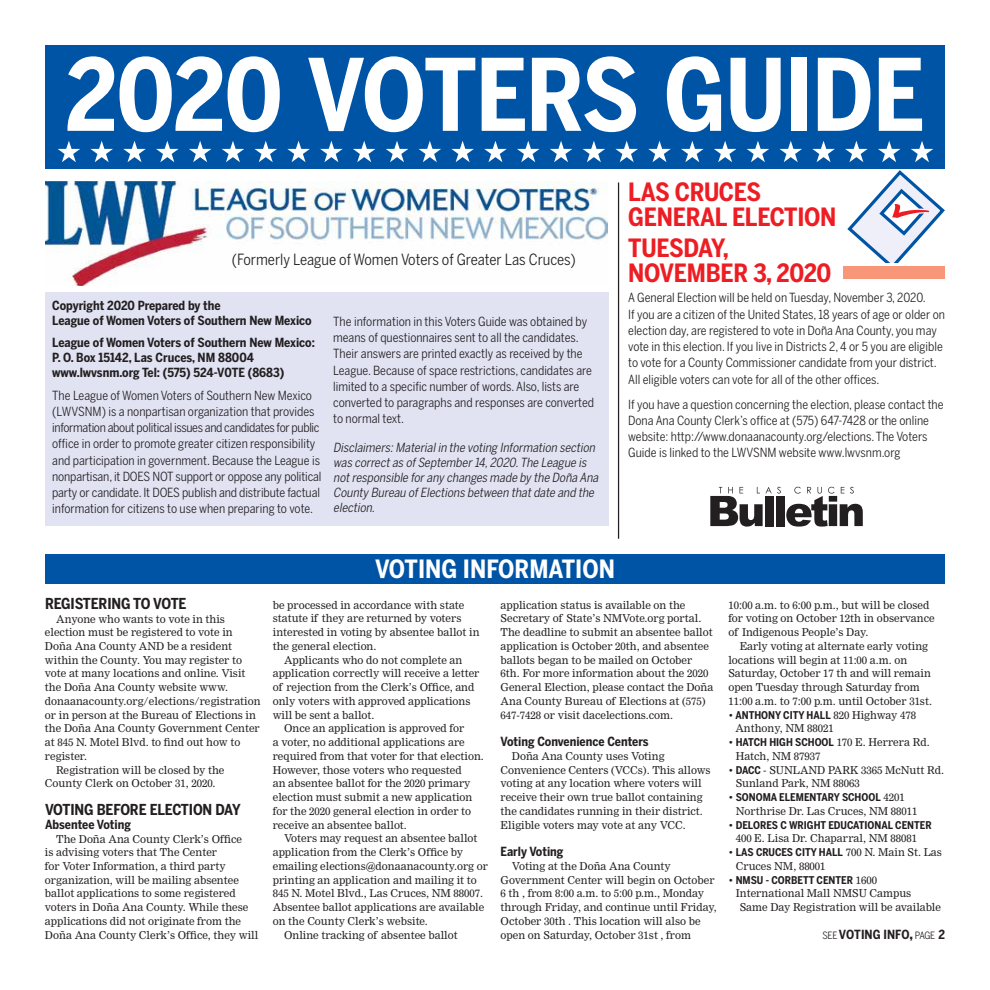
<style>
.page{position:relative;width:990px;height:990px;background:#fff}
.page>*{position:absolute;margin:0;border:0;box-sizing:border-box;transform-origin:0 0}
.t1{font:700 98.75px "Benton Sans Cond";letter-spacing:-.015em;color:#fff}
.t2{font:700 25px/25px "Benton Sans Cond";letter-spacing:-.01em;color:#ed1d24}
.t3{font:700 25px "Benton Sans Cond";color:#fff}
.t4{font:15.38px "Benton Sans Cond";color:#231f20}
.t5{font:700 15px "Benton Sans Cond";letter-spacing:-.01em;color:#231f20}
.t6{font:12.5px/16.2px "Benton Sans Cond";color:#231f20}
.t7{font:700 12.5px/15px "Benton Sans Cond";color:#231f20}
.t8{font:italic 12.5px/15px "Benton Sans Cond";color:#231f20}
.t9{font:10.62px/13.8px "Nimrod MT Std";color:#231f20}
.t10{font:700 10.62px "Benton Sans Cond";color:#231f20}
.s1{font-family:"Nimrod MT Std";font-weight:400}
.s2{font-family:"Benton Sans Cond";font-weight:700}
.s3{font-weight:400;font-size:10px}
.s4{font-size:15px}
</style>
<div class="page">
<div style="left:45px;top:45px;width:900px;height:88px;background:#0054a6"></div>
<div style="left:45px;top:292px;width:564px;height:234px;background:#e1e3f3"></div>
<div style="left:45px;top:126px;width:900px;height:43px;background:#0054a6"></div>
<svg style="left:710px;top:487px;width:153px;height:40px"></svg>
<svg style="left:58px;top:141px;width:875px;height:21px"></svg>
<svg style="left:847px;top:170px;width:98px;height:93px"></svg>
<div style="left:843px;top:265px;width:102px;height:14px;background:#f79679"></div>
<hr style="left:842px;top:263px;width:104px;height:3px;background:#fff">
<img style="left:45px;top:181px;width:562px;height:105px">
<div style="left:45px;top:554px;width:900px;height:30px;background:#0054a6"></div>
<hr style="left:618px;top:182px;width:1px;height:357px;background:#231f20">
<h1 class="t1" style="left:65px;top:37px;width:861px">2020 VOTERS GUIDE</h1>
<h3 class="t4" style="left:232px;top:250px;width:345px">(Formerly League of Women Voters of Greater Las Cruces)</h3>
<p class="t7" style="left:52px;top:298px;width:261px">Copyright 2020 Prepared by the<br>League of Women Voters of Southern New Mexico</p>
<p class="t7" style="left:52px;top:335px;width:264px">League of Women Voters of Southern New Mexico:<br>P. O. Box 15142, Las Cruces, NM 88004 www.lwvsnm.org Tel: (575) 524-V0TE (8683)</p>
<p class="t6" style="left:52px;top:387px;width:271px">The League of Women Voters of Southern New Mexico (LWVSNM) is a nonpartisan organization that provides information about political issues and candidates for public office in order to promote greater citizen responsibility and participation in government. Because the League is nonpartisan, it DOES NOT support or oppose any political party or candidate. It DOES publish and distribute factual information for citizens to use when preparing to vote.</p>
<p class="t6" style="left:333px;top:313px;width:262px">The information in this Voters Guide was obtained by means of questionnaires sent to all the candidates.<br>Their answers are printed exactly as received by the League. Because of space restrictions, candidates are limited to a specific number of words. Also, lists are converted to paragraphs and responses are converted to normal text.</p>
<p class="t8" style="left:333px;top:440px;width:269px">Disclaimers:Materialin the voting Information section was correctas ofSeptember14,2020.The League is notresponsible forany changes made by the Doña Ana County Bureau ofElections between thatdate and the election.</p>
<h2 class="t2" style="left:628px;top:179px;width:210px">LAS CRUCES<br>GENERAL ELECTION</h2>
<h2 class="t2" style="left:628px;top:235px;width:205px">TUESDAY,<br>NOVEMBER 3, 2020</h2>
<p class="t6" style="left:628px;top:290px;width:318px">A General Election will be held on Tuesday, November 3, 2020.<br>If you are a citizen of the United States, 18 years of age or older on election day, are registered to vote in Doña Ana County, you may vote in this election. If you live in Districts 2, 4 or 5 you are eligible to vote for a County Commissioner candidate from your district.<br>All eligible voters can vote for all of the other offices.</p>
<p class="t6" style="left:628px;top:396px;width:317px">If you have a question concerning the election, please contact the Dona Ana County Clerk’s office at (575) 647-7428 or the online website: http://www.donaanacounty.org/elections. The Voters Guide is linked to the LWVSNM website www.lwvsnm.org</p>
<h2 class="t3" style="left:375px;top:555px;width:241px">VOTING INFORMATION</h2>
<h3 class="t5" style="left:45px;top:594px;width:143px">REGISTERING TO VOTE</h3>
<p class="t9" style="left:56px;top:612px;width:170px">Anyone who wants to vote in this</p>
<p class="t9" style="left:45px;top:626px;width:189px">election must be registered to vote in</p>
<p class="t9" style="left:45px;top:639px;width:189px">Doña Ana County AND be a resident</p>
<p class="t9" style="left:45px;top:653px;width:199px">within the County. You may register to</p>
<p class="t9" style="left:45px;top:667px;width:202px">vote at many locations and online. Visit</p>
<p class="t9" style="left:45px;top:681px;width:185px">the Doña Ana County website www.</p>
<p class="t9" style="left:45px;top:694px;width:217px">donaanacounty.org/elections/registration</p>
<p class="t9" style="left:45px;top:708px;width:213px">or in person at the Bureau of Elections in</p>
<p class="t9" style="left:45px;top:722px;width:216px">the Doña Ana County Government Center</p>
<p class="t9" style="left:45px;top:736px;width:197px">at 845 N. Motel Blvd. to find out how to</p>
<p class="t9" style="left:45px;top:749px;width:44px">register.</p>
<p class="t9" style="left:56px;top:763px;width:170px">Registration will be closed by the</p>
<p class="t9" style="left:45px;top:777px;width:172px">County Clerk on October 31, 2020.</p>
<h3 class="t5" style="left:45px;top:801px;width:197px">VOTING BEFORE ELECTION DAY</h3>
<p class="t7" style="left:45px;top:817px;width:87px">Absentee Voting</p>
<p class="t9" style="left:45px;top:832px;width:215px;text-indent:11px">The Doña Ana County Clerk’s Office<br>is advising voters that The Center<br>for Voter Information, a third party organization, will be mailing absentee ballot applications to some registered voters in Doña Ana County. While these applications did not originate from the Doña Ana County Clerk’s Office, they will</p>
<p class="t9" style="left:273px;top:598px;width:193px">be processed in accordance with state</p>
<p class="t9" style="left:273px;top:612px;width:190px">statute if they are returned by voters</p>
<p class="t9" style="left:273px;top:626px;width:208px">interested in voting by absentee ballot in</p>
<p class="t9" style="left:273px;top:639px;width:105px">the general election.</p>
<p class="t9" style="left:284px;top:653px;width:180px">Applicants who do not complete an</p>
<p class="t9" style="left:273px;top:667px;width:208px">application correctly will receive a letter</p>
<p class="t9" style="left:273px;top:681px;width:203px">of rejection from the Clerk’s Office, and</p>
<p class="t9" style="left:273px;top:694px;width:199px">only voters with approved applications</p>
<p class="t9" style="left:273px;top:708px;width:103px">will be sent a ballot.</p>
<p class="t9" style="left:284px;top:722px;width:182px">Once an application is approved for</p>
<p class="t9" style="left:273px;top:736px;width:193px">a voter, no additional applications are</p>
<p class="t9" style="left:273px;top:749px;width:213px">required from that voter for that election.</p>
<p class="t9" style="left:273px;top:763px;width:190px">However, those voters who requested</p>
<p class="t9" style="left:273px;top:777px;width:199px">an absentee ballot for the 2020 primary</p>
<p class="t9" style="left:273px;top:791px;width:201px">election must submit a new application</p>
<p class="t9" style="left:273px;top:804px;width:200px">for the 2020 general election in order to</p>
<p class="t9" style="left:273px;top:818px;width:136px">receive an absentee ballot.</p>
<p class="t9" style="left:284px;top:832px;width:195px">Voters may request an absentee ballot</p>
<p class="t9" style="left:273px;top:846px;width:192px">application from the Clerk’s Office by</p>
<p class="t9" style="left:273px;top:859px;width:217px">emailing elections@donaanacounty.org or</p>
<p class="t9" style="left:273px;top:873px;width:206px">printing an application and mailing it to</p>
<p class="t9" style="left:273px;top:887px;width:212px">845 N. Motel Blvd., Las Cruces, NM 88007.</p>
<p class="t9" style="left:273px;top:901px;width:213px">Absentee ballot applications are available</p>
<p class="t9" style="left:273px;top:914px;width:156px">on the County Clerk’s website.</p>
<p class="t9" style="left:284px;top:928px;width:175px">Online tracking of absentee ballot</p>
<p class="t9" style="left:501px;top:598px;width:214px">application status is available on the Secretary of State’s NMVote.org portal.<br>The deadline to submit an absentee ballot application is October 20th, and absentee ballots began to be mailed on October 6th. For more information about the 2020<br>General Election, please contact the Doña Ana County Bureau of Elections at (575)<br>647-7428 or visit dacelections.com.</p>
<p class="t7" style="left:501px;top:734px;width:150px">Voting Convenience Centers</p>
<p class="t9" style="left:501px;top:749px;width:211px;text-indent:11px">Doña Ana County uses Voting Convenience Centers (VCCs). This allows voting at any location where voters will receive their own true ballot containing the candidates running in their district.<br>Eligible voters may vote at any VCC.</p>
<p class="t7" style="left:501px;top:844px;width:64px">Early Voting</p>
<p class="t9" style="left:501px;top:859px;width:218px;text-indent:11px">Voting at the Doña Ana County Government Center will begin on October 6 th , from 8:00 a.m. to 5:00 p.m., Monday through Friday, and continue until Friday, October 30th . This location will also be open on Saturday, October 31st , from</p>
<p class="t9" style="left:728px;top:598px;width:208px">10:00 a.m. to 6:00 p.m., but will be closed for voting on October 12th in observance of Indigenous People’s Day.</p>
<p class="t9" style="left:728px;top:639px;width:205px;text-indent:11px">Early voting at alternate early voting locations will begin at 11:00 a.m. on Saturday, October 17 th and will remain open Tuesday through Saturday from 11:00 a.m. to 7:00 p.m. until October 31st.</p>
<p class="t10" style="left:728px;top:709px;width:189px">• ANTHONY CITY HALL <span class="s1">820 Highway 478</span></p>
<p class="t9" style="left:735px;top:722px;width:100px">Anthony, NM 88021</p>
<p class="t10" style="left:728px;top:736px;width:203px">• HATCH HIGH SCHOOL <span class="s1">170 E. Herrera Rd.</span></p>
<p class="t9" style="left:736px;top:749px;width:86px">Hatch, NM 87937</p>
<p class="t9" style="left:736px;top:763px;width:210px;text-indent:-7px"><span class="s2">• DACC</span> - SUNLAND PARK 3365 McNutt Rd.<br>Sunland Park, NM 88063</p>
<p class="t10" style="left:728px;top:791px;width:178px">• SONOMA ELEMENTARY SCHOOL <span class="s1">4201</span></p>
<p class="t9" style="left:736px;top:804px;width:183px">Northrise Dr. Las Cruces, NM 88011</p>
<p class="t10" style="left:728px;top:819px;width:205px">• DELORES C WRIGHT EDUCATIONAL CENTER</p>
<p class="t9" style="left:736px;top:832px;width:183px">400 E. Lisa Dr. Chaparral, NM 88081</p>
<p class="t10" style="left:728px;top:846px;width:215px">• LAS CRUCES CITY HALL <span class="s1">700 N. Main St. Las</span></p>
<p class="t9" style="left:736px;top:859px;width:91px">Cruces NM, 88001</p>
<p class="t10" style="left:728px;top:874px;width:150px">• NMSU - CORBETT CENTER <span class="s1">1600</span></p>
<p class="t9" style="left:740px;top:887px;width:203px;text-indent:-4px">International Mall NMSU Campus<br>Same Day Registration will be available</p>
<p class="t7" style="left:822px;top:927px;width:124px"><span class="s3">SEE</span> VOTING INFO<span class="s4">,</span> <span class="s3">PAGE</span> 2</p>
</div>
